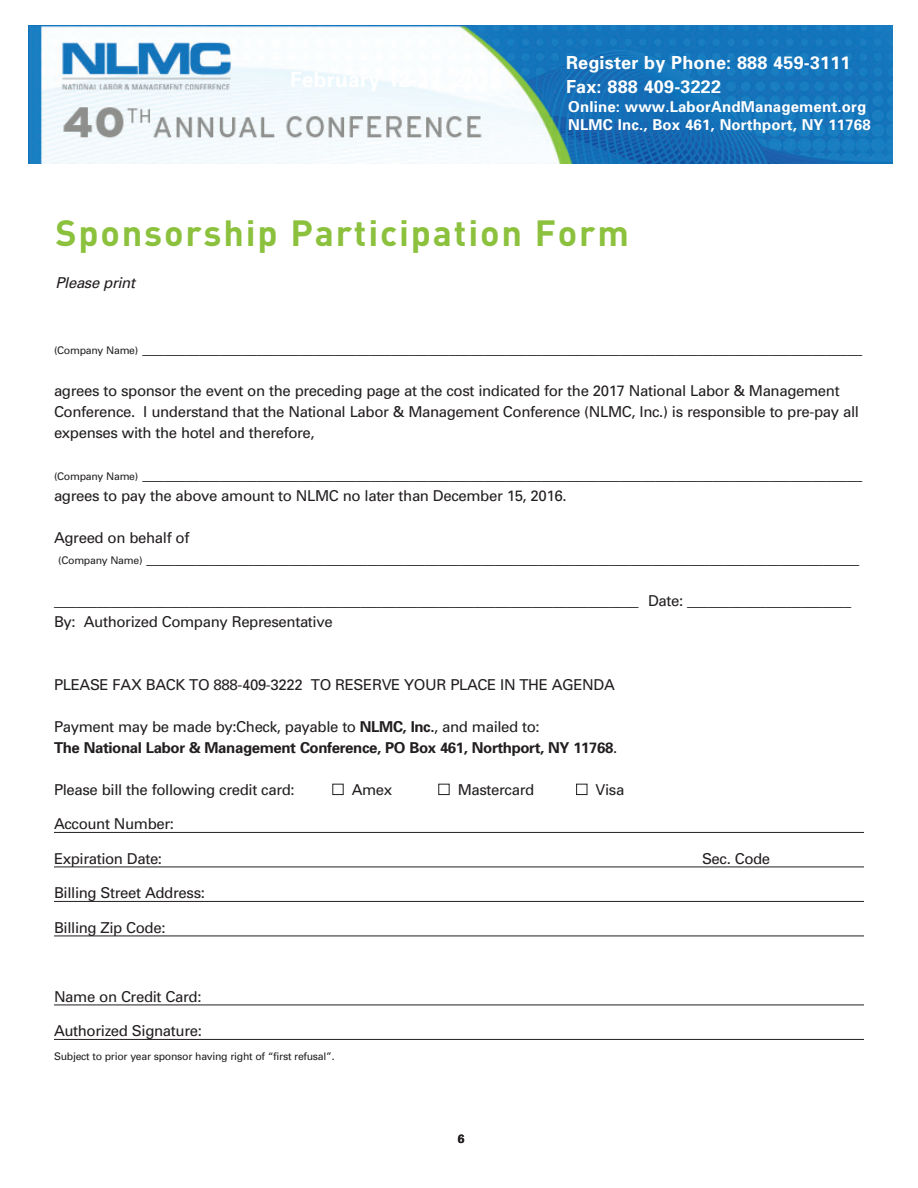
<style>
.page{position:relative;width:918px;height:1188px;background:#fff}
.page>*{position:absolute;margin:0;border:0;box-sizing:border-box;transform-origin:0 0}
.t1{font:700 36px "DIN";letter-spacing:.05em;color:#8cc13e}
.t2{font:700 18px/24px "Univers";letter-spacing:.01em;color:#fff}
.t3{font:15px/21px "Univers";letter-spacing:-.025em;color:#231f20}
.t4{font:700 15px/21px "Univers";letter-spacing:-.025em;color:#231f20}
.t5{font:700 15px/18px "Univers";letter-spacing:.01em;color:#fff}
.t6{font:italic 15px "Univers";letter-spacing:-.025em;color:#231f20}
.t7{font:700 12px "Univers";color:#231f20}
.t8{font:10.5px "Univers";letter-spacing:-.025em;color:#231f20}
.s1{font-size:10.5px}
.s2{font-weight:400}
</style>
<div class="page">
<img style="left:28px;top:26px;width:864px;height:138px">
<hr style="left:54px;top:832px;width:810px;height:1px;background:#231f20">
<hr style="left:54px;top:867px;width:810px;height:1px;background:#231f20">
<hr style="left:54px;top:901px;width:810px;height:1px;background:#231f20">
<hr style="left:54px;top:936px;width:810px;height:1px;background:#231f20">
<hr style="left:54px;top:1005px;width:810px;height:1px;background:#231f20">
<hr style="left:54px;top:1039px;width:810px;height:1px;background:#231f20">
<div style="left:333px;top:784px;width:10px;height:11px;border:1px solid #231f20"></div>
<div style="left:439px;top:784px;width:10px;height:11px;border:1px solid #231f20"></div>
<div style="left:576px;top:784px;width:11px;height:11px;border:1px solid #231f20"></div>
<p class="t2" style="left:566px;top:50px;width:286px">Register by Phone: 888 459-3111<br>Fax: 888 409-3222</p>
<p class="t5" style="left:568px;top:98px;width:304px">Online: www.LaborAndManagement.org<br>NLMC Inc., Box 461, Northport, NY 11768</p>
<h1 class="t1" style="left:55px;top:209px;width:575px">Sponsorship Participation Form</h1>
<p class="t6" style="left:55px;top:273px;width:81px">Please print</p>
<p class="t3" style="left:54px;top:337px;width:810px"><span class="s1">(Company Name)</span> _____________________________________________________________________________________________________</p>
<p class="t3" style="left:54px;top:379px;width:807px">agrees to sponsor the event on the preceding page at the cost indicated for the 2017 National Labor &amp; Management<br>Conference. I understand that the National Labor &amp; Management Conference (NLMC, Inc.) is responsible to pre-pay all expenses with the hotel and therefore,</p>
<p class="t3" style="left:54px;top:463px;width:810px"><span class="s1">(Company Name)</span> _____________________________________________________________________________________________________ agrees to pay the above amount to NLMC no later than December 15, 2016.</p>
<p class="t3" style="left:54px;top:526px;width:807px">Agreed on behalf of<br><span class="s1">(Company Name)</span> ____________________________________________________________________________________________________</p>
<p class="t3" style="left:54px;top:589px;width:799px">__________________________________________________________________________________ Date: _______________________<br>By: Authorized Company Representative</p>
<p class="t3" style="left:54px;top:673px;width:562px">PLEASE FAX BACK TO 888-409-3222 TO RESERVE YOUR PLACE IN THE AGENDA</p>
<p class="t4" style="left:54px;top:715px;width:565px"><span class="s2">Payment may be made by:Check, payable to</span> NLMC, Inc.<span class="s2">, and mailed to:<br></span>The National Labor &amp; Management Conference, PO Box 461, Northport, NY 11768<span class="s2">.</span></p>
<p class="t3" style="left:54px;top:778px;width:242px">Please bill the following credit card:</p>
<p class="t3" style="left:352px;top:778px;width:42px">Amex</p>
<p class="t3" style="left:458px;top:778px;width:78px">Mastercard</p>
<p class="t3" style="left:596px;top:778px;width:30px">Visa</p>
<p class="t3" style="left:54px;top:813px;width:122px">Account Number:</p>
<p class="t3" style="left:54px;top:847px;width:110px">Expiration Date:</p>
<p class="t3" style="left:702px;top:847px;width:70px">Sec. Code</p>
<p class="t3" style="left:54px;top:882px;width:152px">Billing Street Address:</p>
<p class="t3" style="left:54px;top:916px;width:113px">Billing Zip Code:</p>
<p class="t3" style="left:54px;top:985px;width:149px">Name on Credit Card:</p>
<p class="t3" style="left:54px;top:1020px;width:149px">Authorized Signature:</p>
<p class="t8" style="left:54px;top:1050px;width:282px">Subject to prior year sponsor having right of “first refusal”.</p>
<p class="t7" style="left:458px;top:1131px;width:8px">6</p>
</div>
